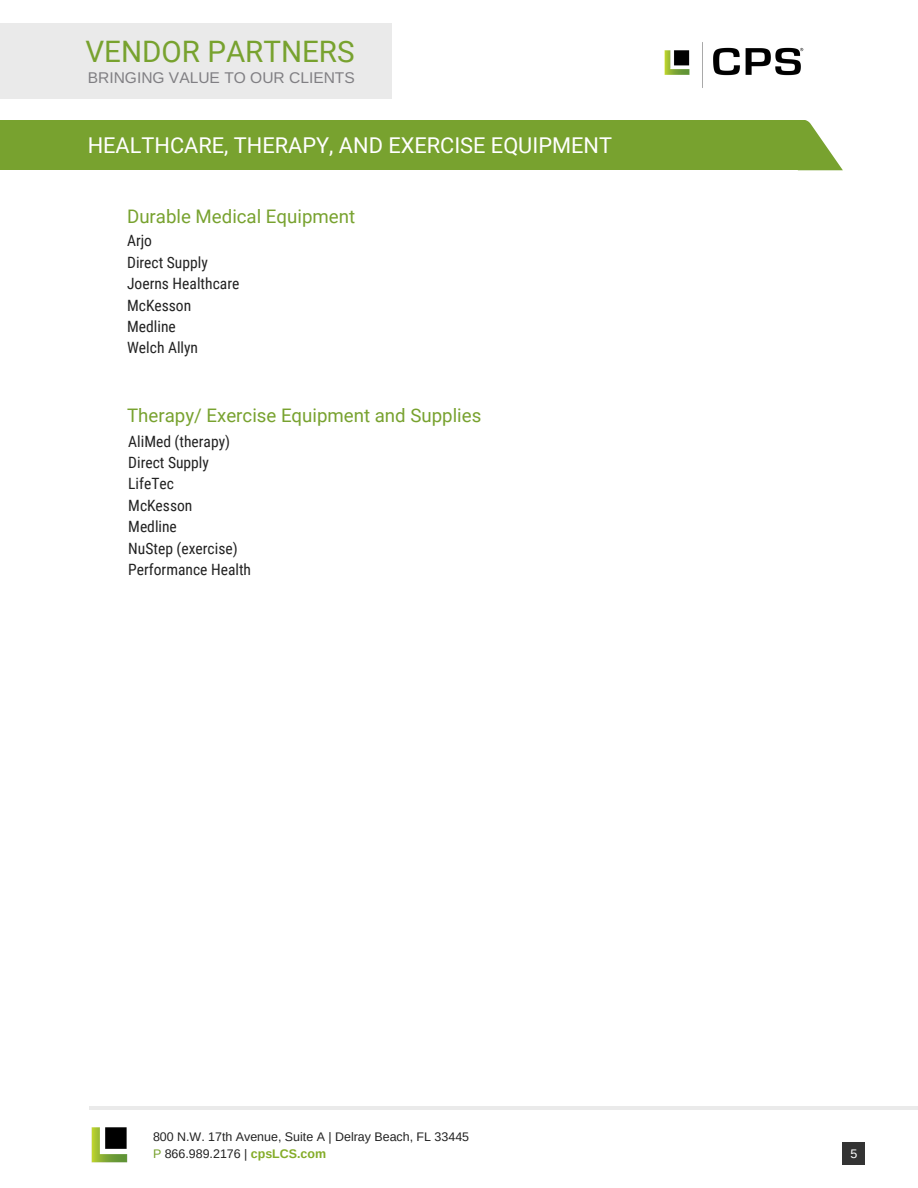
<style>
.page{position:relative;width:918px;height:1188px;background:#fff}
.page>*{position:absolute;margin:0;border:0;box-sizing:border-box;transform-origin:0 0}
.t1{font:29.55px "Roboto";color:#78a22f}
.t2{font:21.75px "Roboto";color:#fff}
.t3{font:18.75px "Roboto";color:#78a22f}
.t4{font:15.6px/21.3px "Roboto Condensed";color:#222}
.t5{font:15.6px "Arimo";color:#807f83}
.t6{font:12.45px/16.8px "Arimo";color:#222}
.t7{font:12.45px "Arimo";color:#fff}
.s1{color:#78a22f}
.s2{font-weight:700;color:#84ac28}
</style>
<div class="page">
<div style="left:0;top:120px;width:799px;height:50px;background:#78a22f"></div>
<svg style="left:799px;top:120px;width:44px;height:50px"></svg>
<div style="left:843px;top:1142px;width:22px;height:22px;background:#333"></div>
<hr style="left:89px;top:1106px;width:829px;height:3px;background:#eaeaea">
<img style="left:91px;top:1127px;width:37px;height:36px">
<div style="left:0;top:24px;width:391px;height:75px;background:#eaeaea"></div>
<img style="left:664px;top:42px;width:140px;height:46px">
<h1 class="t1" style="left:86px;top:34px;width:271px">VENDOR PARTNERS</h1>
<p class="t5" style="left:88px;top:69px;width:269px">BRINGING VALUE TO OUR CLIENTS</p>
<h2 class="t2" style="left:88px;top:133px;width:526px">HEALTHCARE, THERAPY, AND EXERCISE EQUIPMENT</h2>
<p class="t3" style="left:127px;top:205px;width:229px">Durable Medical Equipment</p>
<p class="t4" style="left:127px;top:230px;width:114px">Arjo<br>Direct Supply<br>Joerns Healthcare<br>McKesson<br>Medline<br>Welch Allyn</p>
<p class="t3" style="left:127px;top:404px;width:356px">Therapy/ Exercise Equipment and Supplies</p>
<p class="t4" style="left:128px;top:431px;width:124px">AliMed (therapy)<br>Direct Supply<br>LifeTec<br>McKesson<br>Medline<br>NuStep (exercise)<br>Performance Health</p>
<p class="t6" style="left:153px;top:1128px;width:318px">800 N.W. 17th Avenue, Suite A | Delray Beach, FL 33445<br><span class="s1">P</span> 866.989.2176 | <span class="s2">cpsLCS.com</span></p>
<p class="t7" style="left:850px;top:1146px;width:8px">5</p>
</div>
